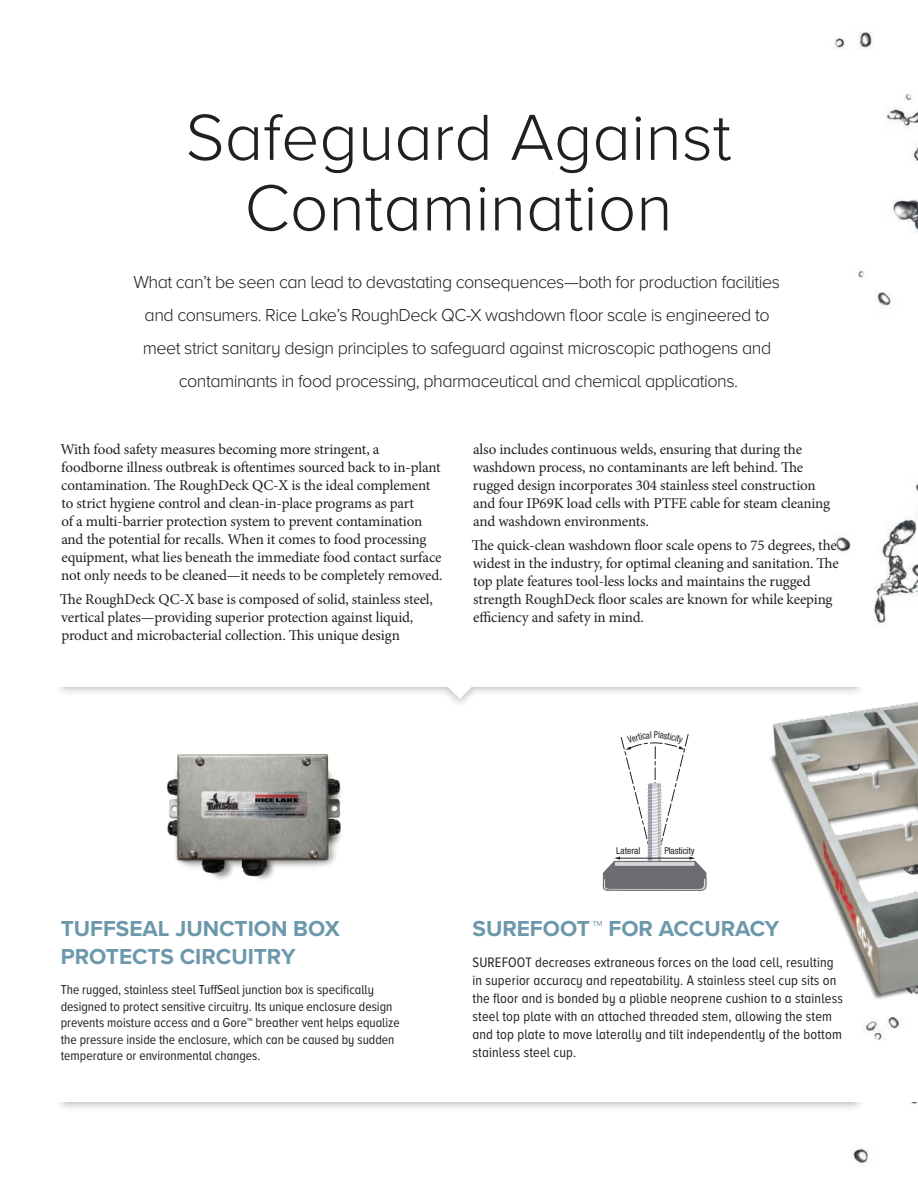
<style>
.page{position:relative;width:918px;height:1188px;background:#fff}
.page>*{position:absolute;margin:0;border:0;box-sizing:border-box;transform-origin:0 0}
.Headline__Light_Center{font:300 67.5px/70.5px "Proxima Nova A";color:#231f20;text-align:center}
.Diagram_Head__50__Center{font:700 22.5px/28.5px "Proxima Nova A";color:#6c98ac}
.First_Paragraph__Light_FL{font:300 18px/33px "Proxima Nova A";letter-spacing:-.03em;color:#231f20;text-align:center}
.Body_Text__FL{font:15px/18px "Minion Pro";letter-spacing:-.01em;color:#231f20}
.Diagram_Body_Text__Reg_Condensed_Center{font:14.25px/18px "Proxima Nova A Cond";letter-spacing:.01em;color:#231f20}
.Diagram_Body_Text__Reg_Condensed_Center-2{font:13.5px/16.5px "Proxima Nova A Cond";color:#231f20}
.t1{font:condensed 9.45px "Helvetica Neue LT Std";letter-spacing:-.01em;color:#231f20}
</style>
<div class="page">
<img style="left:834px;top:32px;width:84px;height:1135px">
<div style="left:61px;top:657px;width:798px;height:45px;background:#231f20;opacity:.35"></div>
<div style="left:0;top:641px;width:918px;height:46px;background:#fff"></div>
<img style="left:747px;top:223px;width:171px;height:789px">
<div style="left:54px;top:1066px;width:812px;height:46px;background:#231f20;opacity:.3"></div>
<div style="left:61px;top:1072px;width:798px;height:33px;background:#d8d7d7"></div>
<div style="left:0;top:1056px;width:918px;height:46px;background:#fff"></div>
<img style="left:167px;top:754px;width:174px;height:126px">
<svg style="left:603px;top:734px;width:103px;height:157px"></svg>
<p class="Headline__Light_Center" style="left:186px;top:98px;width:547px">Safeguard Against<br>Contamination</p>
<p class="First_Paragraph__Light_FL" style="left:133px;top:265px;width:648px">What can’t be seen can lead to devastating consequences—both for production facilities and consumers. Rice Lake’s RoughDeck QC-X washdown floor scale is engineered to meet strict sanitary design principles to safeguard against microscopic pathogens and contaminants in food processing, pharmaceutical and chemical applications.</p>
<p class="Body_Text__FL" style="left:60px;top:441px;width:384px">With food safety measures becoming more stringent, a foodborne illness outbreak is oftentimes sourced back to in-plant contamination. The RoughDeck QC-X is the ideal complement to strict hygiene control and clean-in-place programs as part<br>of a multi-barrier protection system to prevent contamination and the potential for recalls. When it comes to food processing equipment, what lies beneath the immediate food contact surface not only needs to be cleaned—it needs to be completely removed.</p>
<p class="Body_Text__FL" style="left:60px;top:590px;width:374px">The RoughDeck QC-X base is composed of solid, stainless steel, vertical plates—providing superior protection against liquid, product and microbacterial collection. This unique design</p>
<p class="Body_Text__FL" style="left:473px;top:441px;width:359px">also includes continuous welds, ensuring that during the washdown process, no contaminants are left behind. The rugged design incorporates 304 stainless steel construction and four IP69K load cells with PTFE cable for steam cleaning and washdown environments.</p>
<p class="Body_Text__FL" style="left:472px;top:536px;width:369px">The quick-clean washdown floor scale opens to 75 degrees, the widest in the industry, for optimal cleaning and sanitation. The top plate features tool-less locks and maintains the rugged strength RoughDeck floor scales are known for while keeping efficiency and safety in mind.</p>
<p class="Diagram_Head__50__Center" style="left:61px;top:914px;width:280px">TUFFSEAL JUNCTION BOX<br>PROTECTS CIRCUITRY</p>
<p class="Diagram_Body_Text__Reg_Condensed_Center-2" style="left:61px;top:981px;width:340px">The rugged, stainless steel TuffSeal junction box is specifically designed to protect sensitive circuitry. Its unique enclosure design prevents moisture access and a Gore™ breather vent helps equalize the pressure inside the enclosure, which can be caused by sudden temperature or environmental changes.</p>
<p class="t1" style="left:616px;top:845px;width:26px">Lateral</p>
<p class="t1" style="left:664px;top:845px;width:32px">Plasticity</p>
<p class="Diagram_Head__50__Center" style="left:472px;top:914px;width:308px">SUREFOOT ™ FOR ACCURACY</p>
<p class="Diagram_Body_Text__Reg_Condensed_Center" style="left:472px;top:953px;width:372px">SUREFOOT decreases extraneous forces on the load cell, resulting in superior accuracy and repeatability. A stainless steel cup sits on the floor and is bonded by a pliable neoprene cushion to a stainless steel top plate with an attached threaded stem, allowing the stem and top plate to move laterally and tilt independently of the bottom stainless steel cup.</p>
</div>
